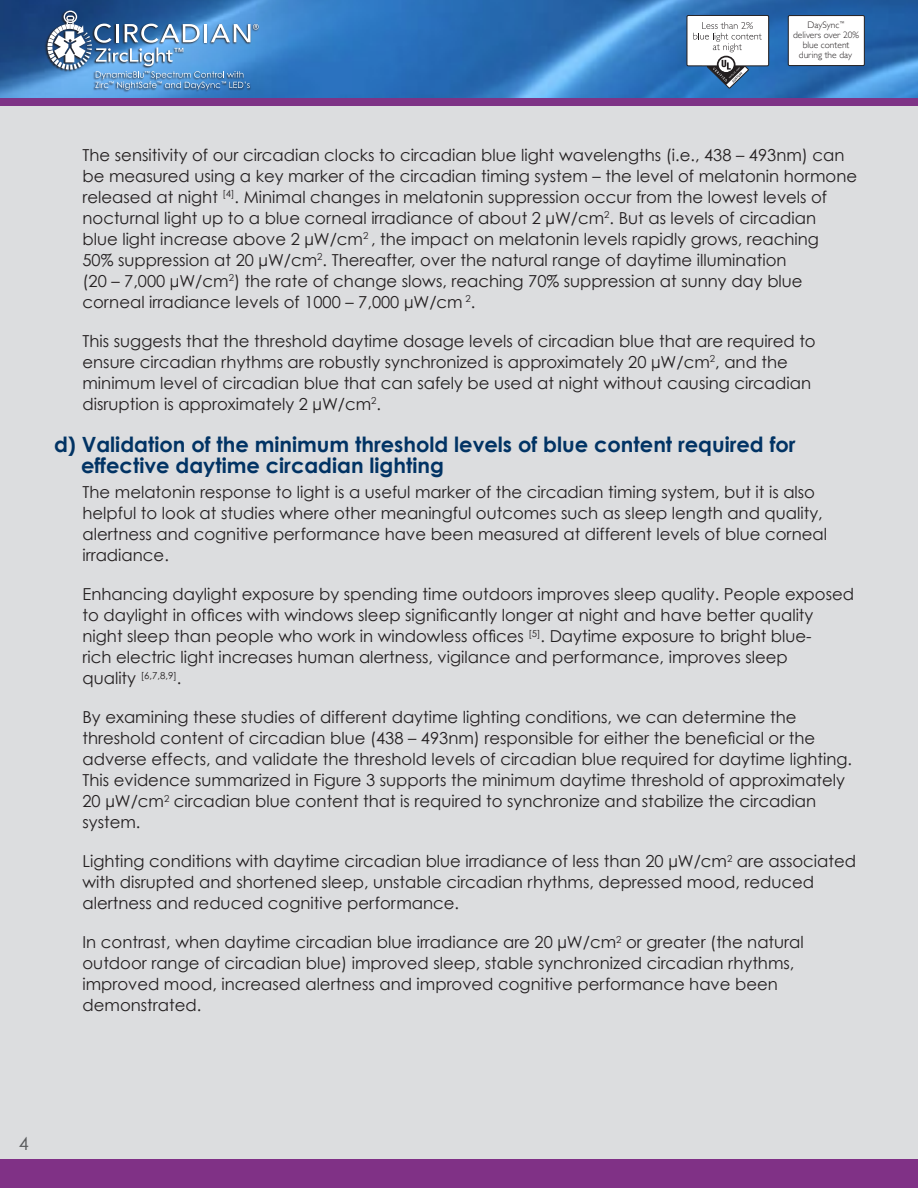
<style>
.page{position:relative;width:918px;height:1188px;background:#fff}
.page>*{position:absolute;margin:0;border:0;box-sizing:border-box;transform-origin:0 0}
.a_and_b_indent{font:700 21px/21px "Century Gothic";color:#013364}
.t1{font:18px "Century Gothic";color:#57585a}
.t2{font:16.5px/21px "Century Gothic";color:#231f20}
.t3{font:9.6px "Century Gothic";color:#231f20}
.INDENT{font:300 9.45px/10.1px "Gill Sans";color:#231f20;text-align:center}
.s1{font-size:16.5px}
</style>
<div class="page">
<div style="left:0;top:86px;width:918px;height:1085px;background:#dcdddf"></div>
<img style="left:0;top:0;width:918px;height:98px">
<div style="left:0;top:98px;width:918px;height:8px;background:#7e3386"></div>
<div style="left:0;top:1159px;width:918px;height:29px;background:#803186"></div>
<img style="left:30px;top:0;width:243px;height:98px">
<svg style="left:48px;top:11px;width:211px;height:79px;background:#6394c5"></svg>
<svg style="left:707px;top:48px;width:41px;height:40px"></svg>
<div style="left:707px;top:48px;width:42px;height:40px;border:1px solid #231f20;border-radius:19px"></div>
<div style="left:687px;top:15px;width:82px;height:51px;background:#fff"></div>
<div style="left:687px;top:15px;width:82px;height:51px;border:1px solid #231f20"></div>
<svg style="left:693px;top:22px;width:69px;height:63px"></svg>
<div style="left:788px;top:16px;width:76px;height:50px;background:#fff"></div>
<div style="left:788px;top:15px;width:77px;height:51px;border:1px solid #231f20"></div>
<p class="INDENT" style="left:808px;top:19px;width:38px">DaySync<sup>™</sup></p>
<p class="INDENT" style="left:793px;top:29px;width:68px">delivers over 20%</p>
<p class="INDENT" style="left:799px;top:40px;width:55px">blue content during the day</p>
<p class="t2" style="left:82px;top:144px;width:776px">The sensitivity of our circadian clocks to circadian blue light wavelengths (i.e., 438 – 493nm) can be measured using a key marker of the circadian timing system – the level of melatonin hormone released at night <sup>[4]</sup>. Minimal changes in melatonin suppression occur from the lowest levels of nocturnal light up to a blue corneal irradiance of about 2 µW/cm<sup>2</sup>. But as levels of circadian<br>blue light increase above 2 µW/cm<sup>2</sup> , the impact on melatonin levels rapidly grows, reaching<br>50% suppression at 20 µW/cm<sup>2</sup>. Thereafter, over the natural range of daytime illumination<br>(20 – 7,000 µW/cm<sup>2</sup>) the rate of change slows, reaching 70% suppression at sunny day blue corneal irradiance levels of 1000 – 7,000 µW/cm <sup>2</sup>.</p>
<p class="t2" style="left:82px;top:330px;width:735px">This suggests that the threshold daytime dosage levels of circadian blue that are required to</p>
<p class="t2" style="left:82px;top:351px;width:707px">ensure circadian rhythms are robustly synchronized is approximately 20 µW/cm<sup>2</sup>, and the</p>
<p class="t2" style="left:82px;top:372px;width:730px">minimum level of circadian blue that can safely be used at night without causing circadian</p>
<p class="t2" style="left:82px;top:393px;width:300px">disruption is approximately 2 µW/cm<sup>2</sup>.</p>
<p class="a_and_b_indent" style="left:81px;top:433px;width:716px;text-indent:-27px">d) Validation of the minimum threshold levels of blue content required for effective daytime circadian lighting</p>
<p class="t2" style="left:82px;top:481px;width:734px">The melatonin response to light is a useful marker of the circadian timing system, but it is also</p>
<p class="t2" style="left:82px;top:502px;width:742px">helpful to look at studies where other meaningful outcomes such as sleep length and quality,</p>
<p class="t2" style="left:82px;top:523px;width:746px">alertness and cognitive performance have been measured at different levels of blue corneal</p>
<p class="t2" style="left:82px;top:544px;width:88px">irradiance.</p>
<p class="t2" style="left:82px;top:583px;width:773px">Enhancing daylight exposure by spending time outdoors improves sleep quality. People exposed</p>
<p class="t2" style="left:82px;top:604px;width:732px">to daylight in offices with windows sleep significantly longer at night and have better quality</p>
<p class="t2" style="left:82px;top:625px;width:731px">night sleep than people who work in windowless offices <sup>[5]</sup>. Daytime exposure to bright blue-</p>
<p class="t2" style="left:82px;top:646px;width:707px">rich electric light increases human alertness, vigilance and performance, improves sleep</p>
<p class="t3" style="left:82px;top:669px;width:100px"><span class="s1">quality</span> [6,7,8,9]<span class="s1">.</span></p>
<p class="t2" style="left:82px;top:706px;width:734px">By examining these studies of different daytime lighting conditions, we can determine the threshold content of circadian blue (438 – 493nm) responsible for either the beneficial or the</p>
<p class="t2" style="left:82px;top:748px;width:771px">adverse effects, and validate the threshold levels of circadian blue required for daytime lighting.</p>
<p class="t2" style="left:82px;top:769px;width:764px">This evidence summarized in Figure 3 supports the minimum daytime threshold of approximately<br>20 µW/cm<sup>2</sup> circadian blue content that is required to synchronize and stabilize the circadian system.</p>
<p class="t2" style="left:82px;top:850px;width:775px">Lighting conditions with daytime circadian blue irradiance of less than 20 µW/cm<sup>2</sup> are associated</p>
<p class="t2" style="left:82px;top:871px;width:733px">with disrupted and shortened sleep, unstable circadian rhythms, depressed mood, reduced alertness and reduced cognitive performance.</p>
<p class="t2" style="left:82px;top:931px;width:723px">In contrast, when daytime circadian blue irradiance are 20 µW/cm<sup>2</sup> or greater (the natural outdoor range of circadian blue) improved sleep, stable synchronized circadian rhythms, improved mood, increased alertness and improved cognitive performance have been demonstrated.</p>
<p class="t1" style="left:19px;top:1133px;width:11px">4</p>
</div>
